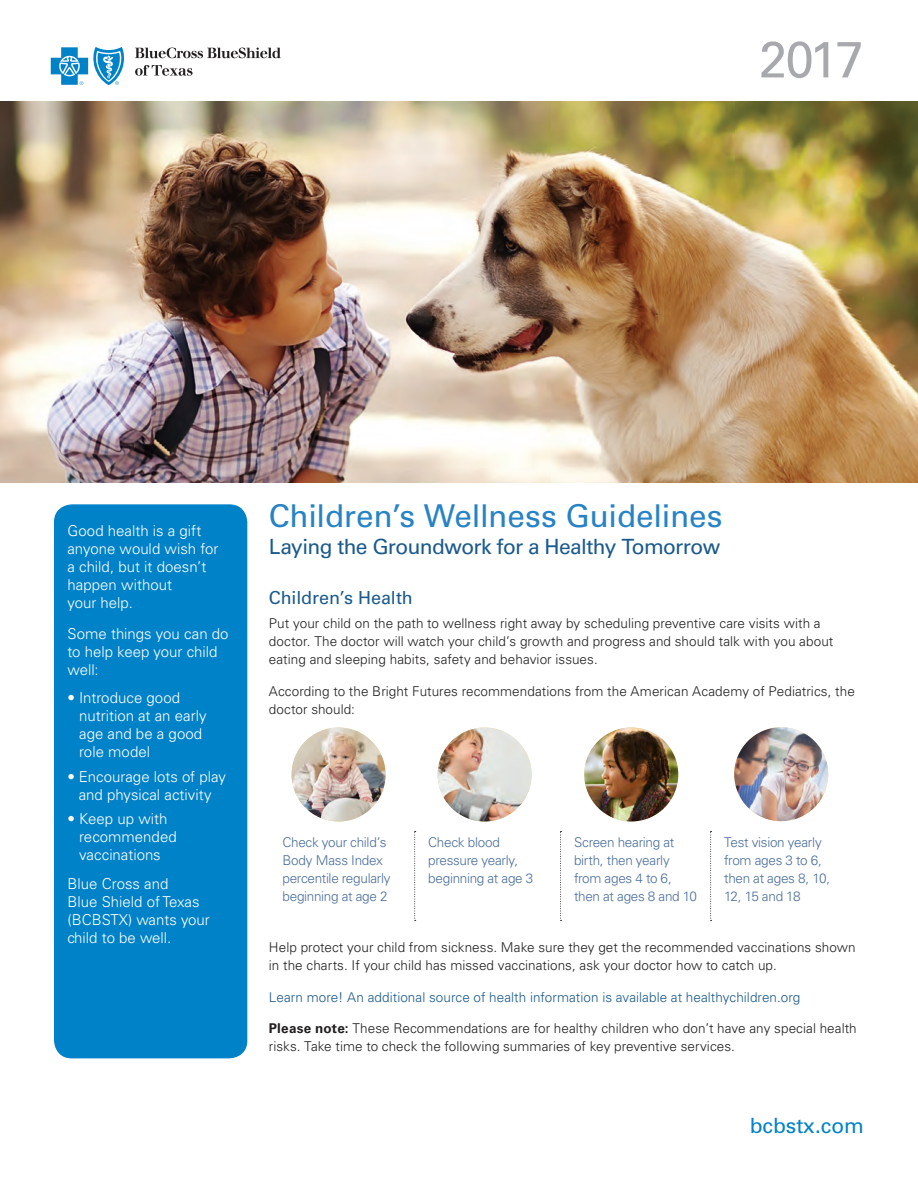
<style>
.page{position:relative;width:918px;height:1188px;background:#fff}
.page>*{position:absolute;margin:0;border:0;box-sizing:border-box;transform-origin:0 0}
.t1{font:51px "Univers LT Std";color:#a8a9ad}
.t2{font:31.5px "Univers LT Std";letter-spacing:-.01em;color:#2783c5}
.t3{font:21px "Univers LT Std";letter-spacing:-.03em;color:#1b5a8c}
.t4{font:21px "Univers LT Std";color:#0082c8}
.t5{font:18px "Univers LT Std";letter-spacing:-.005em;color:#1b5a8c}
.t6{font:300 15px/18px "Univers LT Std";color:#fff}
.t7{font:300 13.5px/18px "Univers LT Std";letter-spacing:.005em;color:#231f20}
.t8{font:300 13.5px/18px "Univers LT Std";letter-spacing:-.02em;color:#4b6f9b}
.t9{font:300 13.5px "Univers LT Std";letter-spacing:.005em;color:#1b5a8c}
.s1{font-weight:700}
</style>
<div class="page">
<svg style="left:51px;top:47px;width:73px;height:38px"></svg>
<svg style="left:135px;top:48px;width:146px;height:10px"></svg>
<svg style="left:135px;top:65px;width:58px;height:11px"></svg>
<img style="left:0;top:102px;width:918px;height:381px">
<div style="left:54px;top:504px;width:193px;height:554px;background:#0082c8;border-radius:18px"></div>
<svg style="left:414px;top:831px;width:2px;height:90px"></svg>
<svg style="left:560px;top:831px;width:2px;height:90px"></svg>
<svg style="left:710px;top:831px;width:2px;height:90px"></svg>
<img style="left:292px;top:728px;width:94px;height:93px;border-radius:47px">
<img style="left:438px;top:728px;width:94px;height:93px;border-radius:47px">
<img style="left:734px;top:727px;width:94px;height:94px;border-radius:47px">
<img style="left:584px;top:728px;width:94px;height:93px;border-radius:47px">
<h1 class="t1" style="left:759px;top:29px;width:107px">2017</h1>
<p class="t6" style="left:68px;top:521px;width:152px">Good health is a gift anyone would wish for a child, but it doesn’t happen without<br>your help.</p>
<p class="t6" style="left:68px;top:625px;width:163px">Some things you can do to help keep your child well:</p>
<p class="t6" style="left:79px;top:689px;width:129px;text-indent:-12px">• Introduce good nutrition at an early age and be a good role model</p>
<p class="t6" style="left:68px;top:767px;width:160px;text-align:center">• Encourage lots of play and physical activity</p>
<p class="t6" style="left:79px;top:810px;width:99px;text-indent:-12px">• Keep up with recommended vaccinations</p>
<p class="t6" style="left:68px;top:875px;width:144px">Blue Cross and<br>Blue Shield of Texas (BCBSTX) wants your child to be well.</p>
<h2 class="t2" style="left:269px;top:497px;width:455px">Children’s Wellness Guidelines</h2>
<h3 class="t3" style="left:269px;top:534px;width:453px">Laying the Groundwork for a Healthy Tomorrow</h3>
<h3 class="t5" style="left:269px;top:587px;width:146px">Children’s Health</h3>
<p class="t7" style="left:269px;top:615px;width:566px">Put your child on the path to wellness right away by scheduling preventive care visits with a doctor. The doctor will watch your child’s growth and progress and should talk with you about eating and sleeping habits, safety and behavior issues.</p>
<p class="t7" style="left:269px;top:682px;width:587px">According to the Bright Futures recommendations from the American Academy of Pediatrics, the doctor should:</p>
<p class="t8" style="left:282px;top:833px;width:110px">Check your child’s<br>Body Mass Index percentile regularly beginning at age 2</p>
<p class="t8" style="left:428px;top:833px;width:107px">Check blood pressure yearly, beginning at age 3</p>
<p class="t8" style="left:574px;top:833px;width:125px">Screen hearing at birth, then yearly from ages 4 to 6, then at ages 8 and 10</p>
<p class="t8" style="left:724px;top:833px;width:108px">Test vision yearly from ages 3 to 6, then at ages 8, 10,<br>12, 15 and 18</p>
<p class="t7" style="left:269px;top:939px;width:588px">Help protect your child from sickness. Make sure they get the recommended vaccinations shown in the charts. If your child has missed vaccinations, ask your doctor how to catch up.</p>
<p class="t9" style="left:269px;top:989px;width:533px">Learn more! An additional source of health information is available at healthychildren.org</p>
<p class="t7" style="left:269px;top:1020px;width:589px"><span class="s1">Please note:</span> These Recommendations are for healthy children who don’t have any special health risks. Take time to check the following summaries of key preventive services.</p>
<h3 class="t4" style="left:750px;top:1113px;width:116px">bcbstx.com</h3>
</div>
